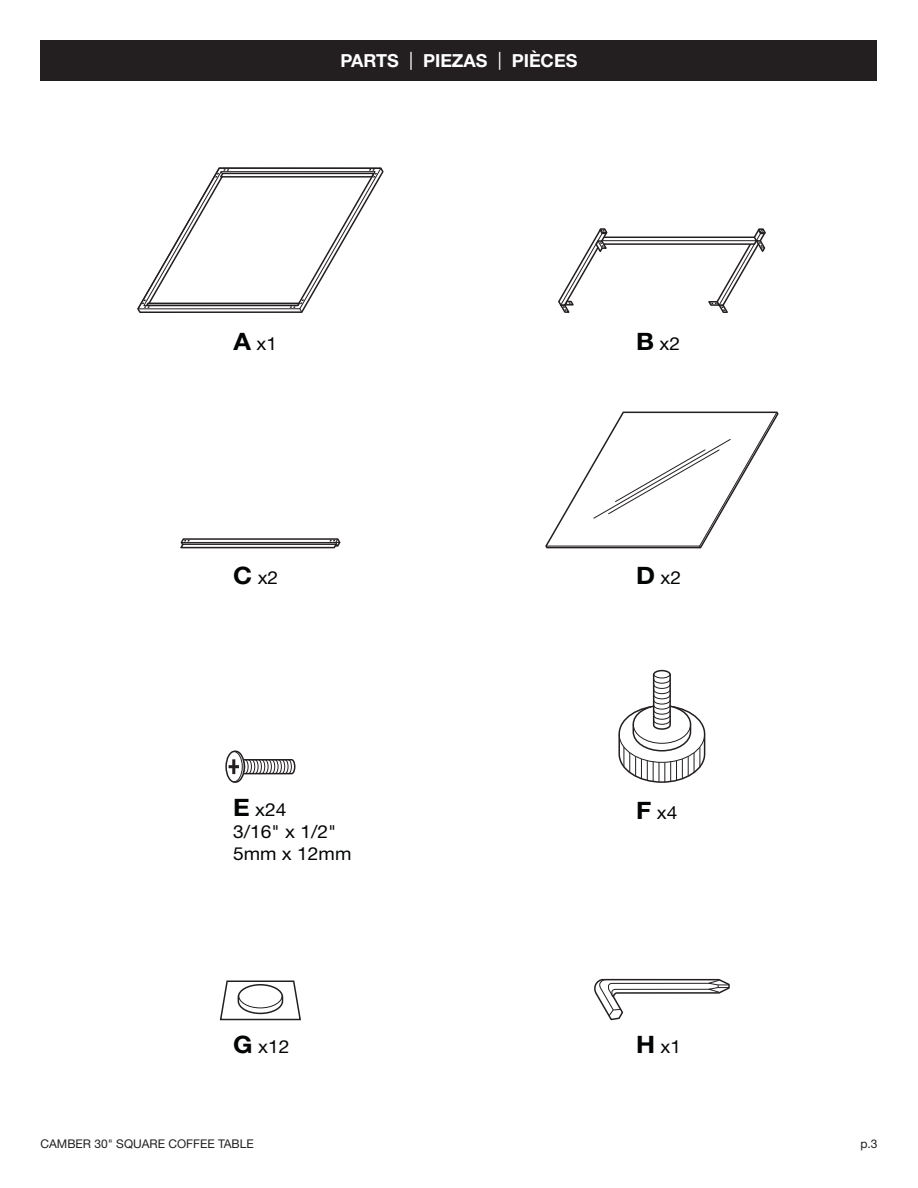
<style>
.page{position:relative;width:918px;height:1188px;background:#fff}
.page>*{position:absolute;margin:0;border:0;box-sizing:border-box;transform-origin:0 0}
.t1{font:18px/21.6px "Helvetica Neue LT Std";color:#030505;scale:1.07 1}
.t2{font:700 18px "Helvetica Neue LT Std";color:#fff}
.t3{font:12px "Helvetica Neue LT Std";color:#231f20}
.s1{font-weight:400}
.s2{font-weight:700;font-size:24px}
</style>
<div class="page">
<div style="left:40px;top:40px;width:838px;height:41px;background:#231f20"></div>
<svg style="left:219px;top:980px;width:82px;height:41px"></svg>
<svg style="left:618px;top:669px;width:88px;height:114px"></svg>
<svg style="left:180px;top:538px;width:161px;height:11px"></svg>
<svg style="left:558px;top:228px;width:208px;height:85px"></svg>
<svg style="left:225px;top:750px;width:71px;height:33px"></svg>
<svg style="left:137px;top:167px;width:247px;height:146px"></svg>
<svg style="left:545px;top:411px;width:234px;height:138px"></svg>
<svg style="left:594px;top:978px;width:136px;height:43px"></svg>
<p class="t2" style="left:341px;top:50px;width:238px">PARTS <span class="s1">|</span> PIEZAS <span class="s1">|</span> PIÈCES</p>
<p class="t1" style="left:233px;top:332px;width:42px"><span class="s2">A</span> x1</p>
<p class="t1" style="left:636px;top:332px;width:43px"><span class="s2">B</span> x2</p>
<p class="t1" style="left:233px;top:567px;width:44px"><span class="s2">C</span> x2</p>
<p class="t1" style="left:636px;top:567px;width:44px"><span class="s2">D</span> x2</p>
<p class="t1" style="left:233px;top:799px;width:112px"><span class="s2">E</span> x24<br>3/16" x 1/2"<br>5mm x 12mm</p>
<p class="t1" style="left:636px;top:801px;width:40px"><span class="s2">F</span> x4</p>
<p class="t1" style="left:233px;top:1036px;width:54px"><span class="s2">G</span> x12</p>
<p class="t1" style="left:636px;top:1036px;width:44px"><span class="s2">H</span> x1</p>
<p class="t3" style="left:40px;top:1136px;width:215px">CAMBER 30" SQUARE COFFEE TABLE</p>
<p class="t3" style="left:860px;top:1136px;width:19px">p.3</p>
</div>
